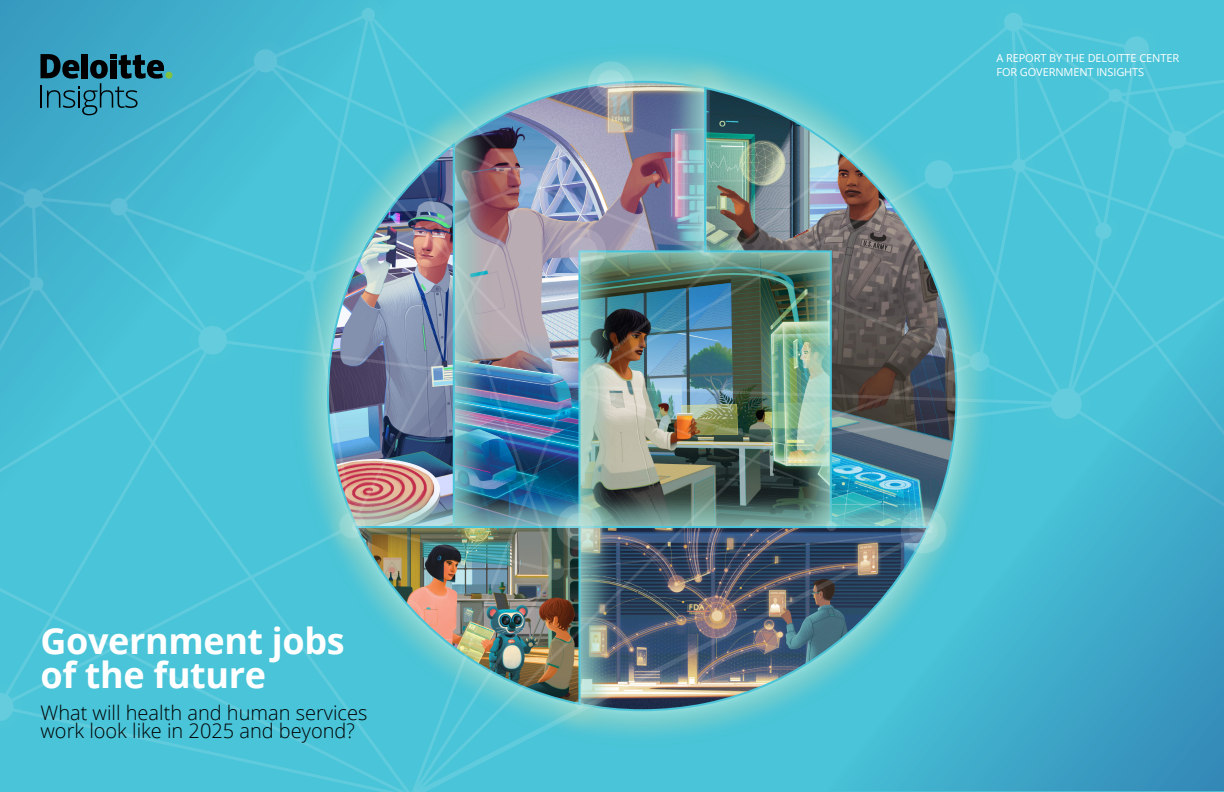
<style>
.page{position:relative;width:1224px;height:792px;background:#fff}
.page>*{position:absolute;margin:0;border:0;box-sizing:border-box;transform-origin:0 0}
.t1{font:700 36px/35px "Open Sans";letter-spacing:-.01em;color:#fff}
.t2{font:300 20px/18px "Open Sans";color:#000}
.t3{font:11px/13.2px "Open Sans";letter-spacing:-.01em;color:#fff}
</style>
<div class="page">
<img style="left:0;top:0;width:1224px;height:792px">
<h1 class="t1" style="left:40px;top:622px;width:306px">Government jobs of the future</h1>
<p class="t2" style="left:40px;top:703px;width:328px">What will health and human services work look like in 2025 and beyond?</p>
<p class="t3" style="left:996px;top:52px;width:184px">A REPORT BY THE DELOITTE CENTER<br>FOR GOVERNMENT INSIGHTS</p>
</div>
